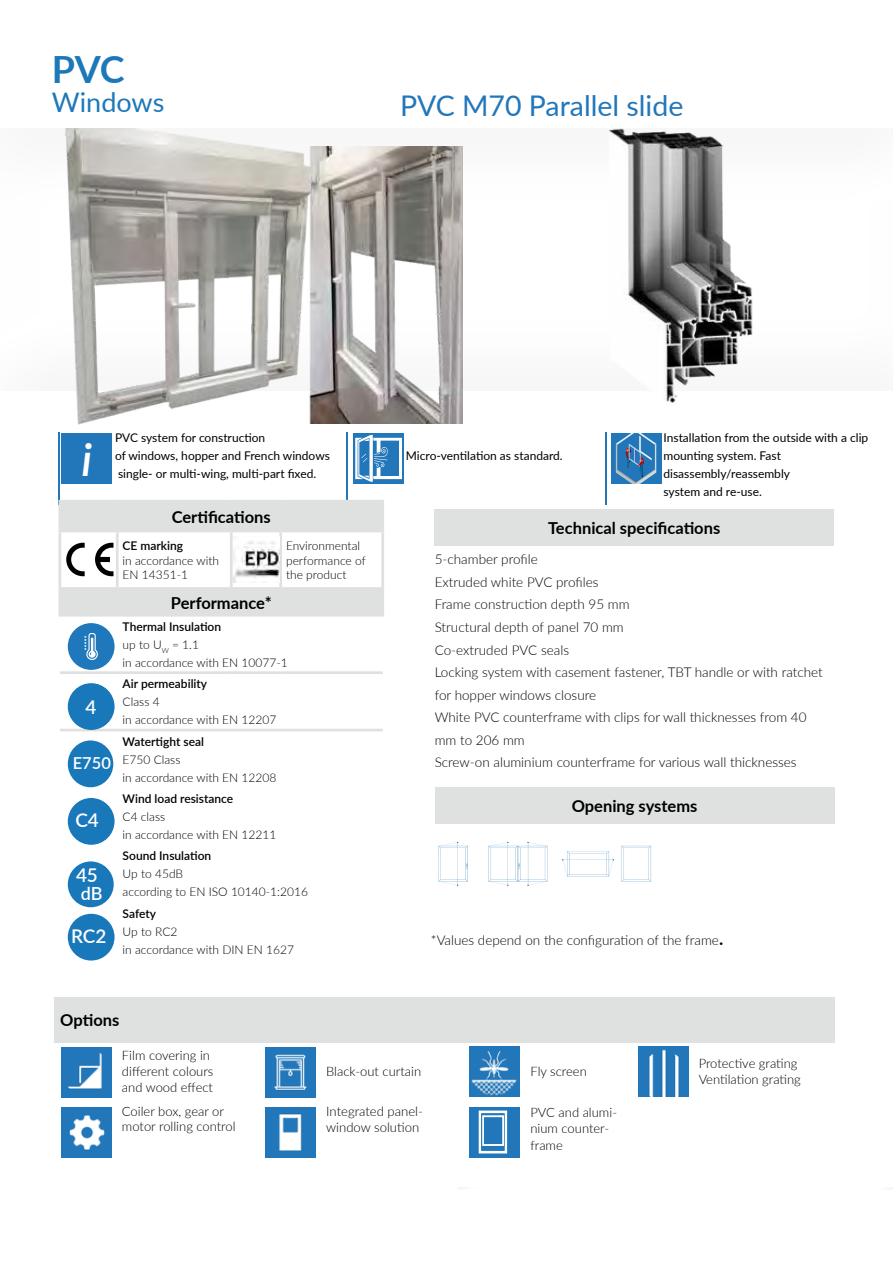
<style>
.page{position:relative;width:893px;height:1263px;background:#fff}
.page>*{position:absolute;margin:0;border:0;box-sizing:border-box;transform-origin:0 0}
.t1{font:italic 600 45px "Lato";color:#fff}
.t2{font:700 37.5px "Lato";color:#1d78b9}
.t3{font:28.5px "Lato";color:#2277ba}
.t4{font:27px "Lato";color:#1d78b9}
.t5{font:600 18.9px "Lato";color:#fff}
.t6{font:600 18px "Lato";color:#fff}
.t7{font:700 16.5px "Lato";color:#000}
.t8{font:600 16.5px "Lato";color:#fff}
.t9{font:300 13.5px/22.5px "Lato";color:#000}
.t10{font:300 13.05px/16.2px "Lato";color:#000}
.t11{font:300 12px/18px "Lato";color:#000}
.t12{font:12px/18px "Lato";color:#000}
.t13{font:600 12px "Lato";color:#000}
.s1{font-weight:600}
.s2{font-weight:400;font-size:21px}
</style>
<div class="page">
<hr style="left:346px;top:432px;width:1px;height:73px;background:#2277ba">
<hr style="left:59px;top:432px;width:1px;height:73px;background:#2277ba">
<hr style="left:606px;top:432px;width:1px;height:73px;background:#2277ba">
<div style="left:435px;top:509px;width:399px;height:37px;background:#dfe1e0"></div>
<hr style="left:468px;top:846px;width:1px;height:35px;background:#1d77b9">
<hr style="left:547px;top:846px;width:1px;height:35px;background:#1d77b9">
<hr style="left:651px;top:846px;width:1px;height:35px;background:#1d77b9">
<hr style="left:622px;top:846px;width:1px;height:35px;background:#1d77b9">
<hr style="left:649px;top:848px;width:1px;height:32px;background:#1d77b9">
<hr style="left:624px;top:848px;width:1px;height:31px;background:#1d77b9">
<svg style="left:622px;top:846px;width:29px;height:3px"></svg>
<svg style="left:622px;top:879px;width:29px;height:3px"></svg>
<hr style="left:567px;top:876px;width:42px;height:1px;background:#1d77b9">
<svg style="left:438px;top:842px;width:30px;height:44px"></svg>
<svg style="left:489px;top:842px;width:58px;height:44px"></svg>
<svg style="left:562px;top:851px;width:52px;height:25px"></svg>
<div style="left:353px;top:433px;width:51px;height:50px;background:#2277ba"></div>
<svg style="left:355px;top:437px;width:47px;height:45px"></svg>
<svg style="left:611px;top:433px;width:50px;height:50px"></svg>
<svg style="left:616px;top:433px;width:40px;height:50px;background:#4585ba"></svg>
<div style="left:62px;top:433px;width:50px;height:50px;background:#2277ba"></div>
<img style="left:400px;top:146px;width:63px;height:278px">
<div style="left:435px;top:787px;width:399px;height:37px;background:#dfe1e0"></div>
<div style="left:54px;top:997px;width:781px;height:45px;background:#dfe1e0"></div>
<img style="left:62px;top:1047px;width:50px;height:50px">
<img style="left:469px;top:1046px;width:50px;height:50px">
<div style="left:638px;top:1046px;width:51px;height:50px;background:#2277ba"></div>
<img style="left:648px;top:1049px;width:32px;height:47px">
<div style="left:469px;top:1107px;width:50px;height:50px;background:#2277ba"></div>
<div style="left:479px;top:1110px;width:28px;height:43px;border:2px solid #fff"></div>
<div style="left:482px;top:1115px;width:22px;height:31px;border:2px solid #fff"></div>
<img style="left:265px;top:1107px;width:50px;height:50px">
<img style="left:265px;top:1047px;width:51px;height:50px">
<img style="left:62px;top:1107px;width:50px;height:50px">
<img style="left:61px;top:129px;width:339px;height:311px">
<img style="left:608px;top:128px;width:145px;height:275px">
<svg style="left:60px;top:623px;width:323px;height:335px"></svg>
<hr style="left:381px;top:502px;width:3px;height:28px;background:#dfe1e0">
<hr style="left:381px;top:590px;width:3px;height:24px;background:#dfe1e0">
<hr style="left:58px;top:590px;width:3px;height:24px;background:#dfe1e0">
<hr style="left:58px;top:500px;width:59px;height:2px;background:#dfe1e0">
<hr style="left:58px;top:502px;width:3px;height:28px;background:#dfe1e0">
<hr style="left:117px;top:500px;width:114px;height:2px;background:#dfe1e0">
<hr style="left:231px;top:500px;width:50px;height:2px;background:#dfe1e0">
<hr style="left:281px;top:500px;width:103px;height:2px;background:#dfe1e0">
<hr style="left:58px;top:614px;width:59px;height:3px;background:#dfe1e0">
<hr style="left:117px;top:614px;width:114px;height:3px;background:#dfe1e0">
<hr style="left:231px;top:614px;width:50px;height:3px;background:#dfe1e0">
<hr style="left:281px;top:614px;width:103px;height:3px;background:#dfe1e0">
<hr style="left:60px;top:671px;width:57px;height:3px;background:#dfe1e0">
<hr style="left:117px;top:671px;width:114px;height:3px;background:#dfe1e0">
<hr style="left:231px;top:671px;width:50px;height:3px;background:#dfe1e0">
<hr style="left:281px;top:671px;width:102px;height:3px;background:#dfe1e0">
<hr style="left:60px;top:729px;width:57px;height:2px;background:#dfe1e0">
<hr style="left:117px;top:729px;width:114px;height:2px;background:#dfe1e0">
<hr style="left:231px;top:729px;width:50px;height:2px;background:#dfe1e0">
<hr style="left:281px;top:729px;width:102px;height:2px;background:#dfe1e0">
<hr style="left:60px;top:786px;width:57px;height:3px;background:#fff">
<hr style="left:117px;top:786px;width:114px;height:3px;background:#fff">
<hr style="left:231px;top:786px;width:50px;height:3px;background:#fff">
<hr style="left:281px;top:786px;width:102px;height:3px;background:#fff">
<hr style="left:60px;top:843px;width:57px;height:3px;background:#fff">
<hr style="left:117px;top:843px;width:114px;height:3px;background:#fff">
<hr style="left:231px;top:843px;width:50px;height:3px;background:#fff">
<hr style="left:281px;top:843px;width:102px;height:3px;background:#fff">
<hr style="left:60px;top:901px;width:57px;height:3px;background:#fff">
<hr style="left:117px;top:901px;width:114px;height:3px;background:#fff">
<hr style="left:231px;top:901px;width:50px;height:3px;background:#fff">
<hr style="left:281px;top:901px;width:102px;height:3px;background:#fff">
<hr style="left:281px;top:530px;width:103px;height:2px;background:#dfe1e0">
<hr style="left:381px;top:532px;width:3px;height:55px;background:#dfe1e0">
<hr style="left:58px;top:530px;width:59px;height:2px;background:#dfe1e0">
<hr style="left:58px;top:532px;width:3px;height:55px;background:#dfe1e0">
<hr style="left:58px;top:587px;width:59px;height:3px;background:#dfe1e0">
<hr style="left:281px;top:587px;width:103px;height:3px;background:#dfe1e0">
<div style="left:68px;top:683px;width:47px;height:47px;background:#1878ba;border-radius:50%"></div>
<div style="left:68px;top:740px;width:45px;height:47px;background:#1878ba;border-radius:50%"></div>
<div style="left:68px;top:798px;width:47px;height:47px;background:#1878ba;border-radius:50%"></div>
<svg style="left:61px;top:502px;width:321px;height:112px"></svg>
<div style="left:68px;top:623px;width:47px;height:47px;background:#1e78bb;border-radius:50%"></div>
<svg style="left:84px;top:633px;width:14px;height:27px"></svg>
<div style="left:68px;top:914px;width:47px;height:46px;background:#1878ba;border-radius:50%"></div>
<div style="left:68px;top:861px;width:46px;height:46px;background:#1878ba;border-radius:50%"></div>
<img style="left:233px;top:536px;width:47px;height:47px">
<h2 class="t2" style="left:52px;top:42px;width:74px">PVC</h2>
<h3 class="t4" style="left:52px;top:83px;width:114px">Windows</h3>
<h3 class="t3" style="left:400px;top:85px;width:285px">PVC M70 Parallel slide</h3>
<h1 class="t1" style="left:82px;top:427px;width:12px">i</h1>
<p class="t12" style="left:115px;top:429px;width:216px">PVC system for construction<br>of windows, hopper and French windows single- or multi-wing, multi-part fixed.</p>
<h3 class="t5" style="left:86px;top:694px;width:12px">4</h3>
<p class="t8" style="left:73px;top:751px;width:40px">E750</p>
<h3 class="t5" style="left:75px;top:807px;width:25px">C4</h3>
<h3 class="t5" style="left:76px;top:862px;width:23px">45</h3>
<h3 class="t6" style="left:81px;top:881px;width:23px">dB</h3>
<h3 class="t5" style="left:71px;top:922px;width:37px">RC2</h3>
<p class="t7" style="left:172px;top:505px;width:101px">Certifications</p>
<p class="t13" style="left:123px;top:537px;width:62px">CE marking</p>
<p class="t11" style="left:123px;top:553px;width:98px;line-height:14.5px">in accordance with<br>EN 14351-1</p>
<p class="t11" style="left:286px;top:538px;width:81px;line-height:14.5px">Environmental performance of the product</p>
<p class="t7" style="left:171px;top:590px;width:102px">Performance*</p>
<p class="t11" style="left:123px;top:617px;width:167px"><span class="s1">Thermal Insulation<br></span>up to U<sub>W</sub> = 1.1<br>in accordance with EN 10077-1</p>
<p class="t13" style="left:123px;top:675px;width:86px">Air permeability</p>
<p class="t11" style="left:123px;top:692px;width:155px">Class 4<br>in accordance with EN 12207</p>
<p class="t13" style="left:123px;top:732px;width:83px">Watertight seal</p>
<p class="t11" style="left:123px;top:750px;width:155px">E750 Class<br>in accordance with EN 12208</p>
<p class="t13" style="left:123px;top:790px;width:112px">Wind load resistance</p>
<p class="t11" style="left:123px;top:807px;width:155px">C4 class<br>in accordance with EN 12211</p>
<p class="t13" style="left:123px;top:847px;width:90px">Sound Insulation</p>
<p class="t11" style="left:123px;top:865px;width:187px">Up to 45dB<br>according to EN ISO 10140-1:2016</p>
<p class="t13" style="left:123px;top:905px;width:35px">Safety</p>
<p class="t11" style="left:123px;top:922px;width:173px">Up to RC2<br>in accordance with DIN EN 1627</p>
<p class="t7" style="left:60px;top:1008px;width:61px">Options</p>
<p class="t12" style="left:406px;top:447px;width:158px">Micro-ventilation as standard.</p>
<p class="t12" style="left:663px;top:429px;width:206px">Installation from the outside with a clip mounting system. Fast disassembly/reassembly<br>system and re-use.</p>
<p class="t7" style="left:548px;top:516px;width:174px">Technical specifications</p>
<p class="t9" style="left:435px;top:548px;width:390px">5-chamber profile<br>Extruded white PVC profiles<br>Frame construction depth 95 mm<br>Structural depth of panel 70 mm<br>Co-extruded PVC seals<br>Locking system with casement fastener, TBT handle or with ratchet for hopper windows closure<br>White PVC counterframe with clips for wall thicknesses from 40 mm to 206 mm<br>Screw-on aluminium counterframe for various wall thicknesses</p>
<p class="t7" style="left:572px;top:794px;width:127px">Opening systems</p>
<p class="t9" style="left:431px;top:928px;width:294px">*Values depend on the configuration of the frame<span class="s2">.</span></p>
<p class="t10" style="left:122px;top:1047px;width:93px">Film covering in different colours and wood effect</p>
<p class="t10" style="left:326px;top:1063px;width:96px">Black-out curtain</p>
<p class="t10" style="left:530px;top:1063px;width:58px">Fly screen</p>
<p class="t10" style="left:699px;top:1055px;width:104px;line-height:15.6px">Protective grating<br>Ventilation grating</p>
<p class="t10" style="left:122px;top:1103px;width:115px;line-height:15.6px">Coiler box, gear or motor rolling control</p>
<p class="t10" style="left:326px;top:1102px;width:98px">Integrated panel&shy;window solution</p>
<p class="t10" style="left:530px;top:1104px;width:88px">PVC and alumi&shy;nium counter&shy;frame</p>
</div>
